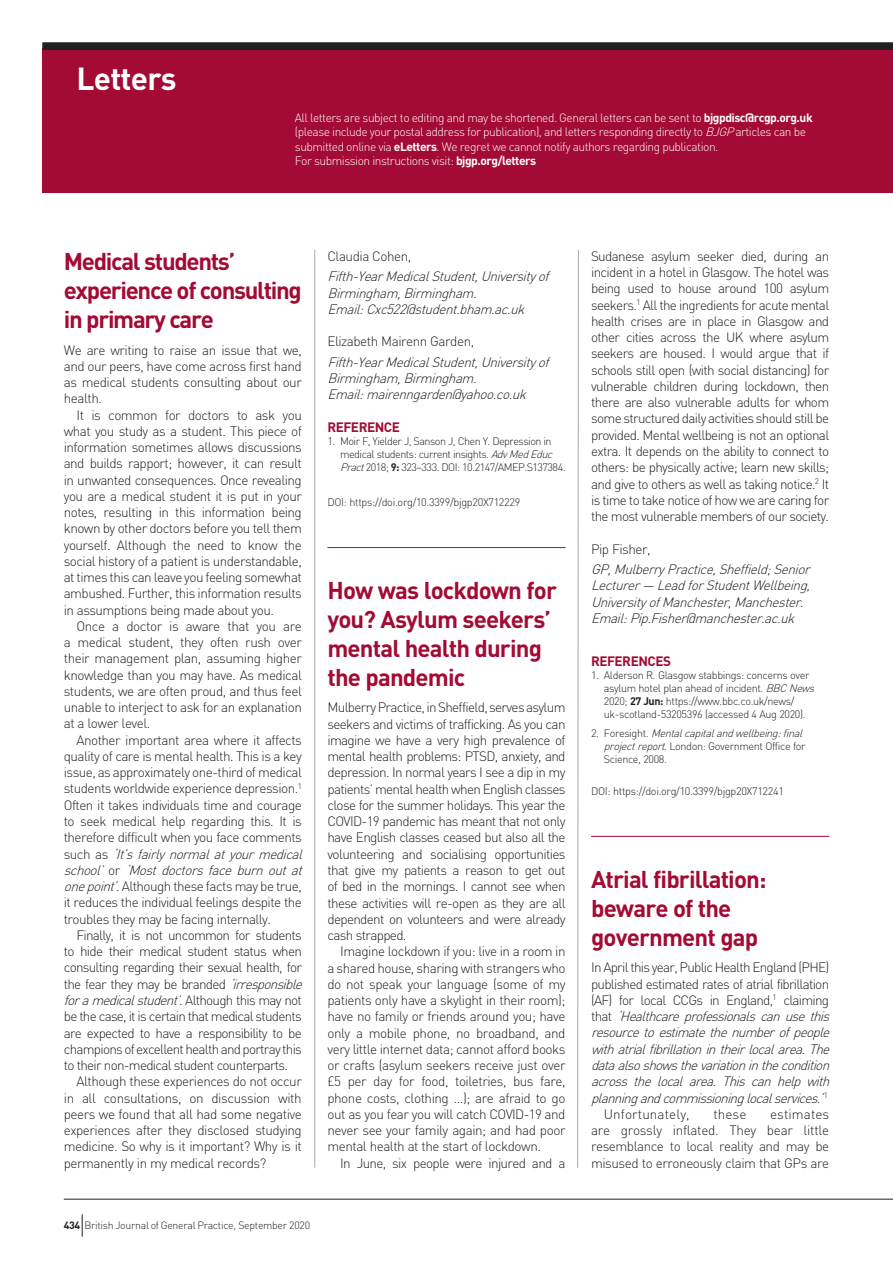
<style>
.page{position:relative;width:893px;height:1263px;background:#fff}
.page>*{position:absolute;margin:0;border:0;box-sizing:border-box;transform-origin:0 0}
.t1{font:700 31.5px "DIN";letter-spacing:-.025em;color:#fff}
.t2{font:700 24px/28.8px "DIN";letter-spacing:-.035em;color:#a30a34}
.t3{font:700 24px/28.8px "DIN";letter-spacing:-.055em;color:#a30a34}
.t4{font:300 13.5px/16.2px "DIN";letter-spacing:-.04em;color:#231f20;text-align:justify}
.t5{font:italic 300 13.5px/16.2px "DIN";color:#231f20}
.t6{font:700 13.5px "DIN";letter-spacing:-.035em;color:#a30a34}
.t7{font:300 13.5px "DIN";letter-spacing:.005em;color:#231f20}
.t8{font:300 12px/14.4px "DIN";letter-spacing:-.04em;color:#fff}
.t9{font:300 10.8px/12.8px "DIN";letter-spacing:-.035em;color:#231f20}
.t10{font:300 10.5px "DIN";letter-spacing:-.025em;color:#231f20}
.s1{font-weight:700}
.s2{font-style:italic}
.s3{font-style:normal}
</style>
<div class="page">
<div style="left:43px;top:48px;width:850px;height:144px;background:#a30a34"></div>
<hr style="left:327px;top:547px;width:239px;height:1px;background:#a30a34">
<hr style="left:591px;top:836px;width:238px;height:1px;background:#a30a34">
<svg style="left:577px;top:250px;width:2px;height:918px;background:#d2d3d5"></svg>
<hr style="left:315px;top:250px;width:1px;height:917px;background:#a8a9ad">
<div style="left:43px;top:43px;width:850px;height:7px;background:#231f20"></div>
<hr style="left:64px;top:1199px;width:829px;height:1px;background:#231f20">
<svg style="left:82px;top:1214px;width:1px;height:23px"></svg>
<h1 class="t1" style="left:77px;top:58px;width:102px">Letters</h1>
<p class="t8" style="left:295px;top:110px;width:519px">All letters are subject to editing and may be shortened. General letters can be sent to <span class="s1">bjgpdisc@rcgp.org.uk </span>(please include your postal address for publication), and letters responding directly to <span class="s2">BJGP</span>articles can be submitted online via <span class="s1">eLetters</span>. We regret we cannot notify authors regarding publication.<br>For submission instructions visit: <span class="s1">bjgp.org/letters</span></p>
<h2 class="t3" style="left:64px;top:246px;width:240px">Medical students’ experience of consulting in primary care</h2>
<p class="t4" style="left:64px;top:341px;width:240px">We are writing to raise an issue that we, and our peers, have come across first hand as medical students consulting about our health.</p>
<p class="t4" style="left:64px;top:406px;width:240px;text-indent:13px">It is common for doctors to ask you what you study as a student. This piece of information sometimes allows discussions and builds rapport; however, it can result in unwanted consequences. Once revealing you are a medical student it is put in your notes, resulting in this information being known by other doctors before you tell them yourself. Although the need to know the social history of a patient is understandable, at times this can leave you feeling somewhat ambushed. Further, this information results in assumptions being made about you.</p>
<p class="t4" style="left:64px;top:618px;width:240px;text-indent:13px">Once a doctor is aware that you are a medical student, they often rush over their management plan, assuming higher knowledge than you may have. As medical students, we are often proud, and thus feel unable to interject to ask for an explanation at a lower level.</p>
<p class="t4" style="left:64px;top:731px;width:244px;text-align:left;text-indent:13px">Another important area where it affects quality of care is mental health. This is a key issue, as approximately one-third of medical students worldwide experience depression.<sup>1<br></sup>Often it takes individuals time and courage to seek medical help regarding this. It is therefore difficult when you face comments s u c h a s <span class="s2">‘It’sfairlynormalatyourmedical school’</span>o r <span class="s2">‘Most doctors face burn out at onepoint’</span>. Although these facts may be true, it reduces the individual feelings despite the troubles they may be facing internally.</p>
<p class="t4" style="left:64px;top:927px;width:244px;text-align:left;text-indent:13px">Finally, it is not uncommon for students to hide their medical student status when consulting regarding their sexual health, for the fear they may be branded <span class="s2">‘irresponsible foramedicalstudent’</span>. A lt h o u g h t h i s m a y n o t be the case, it is certain that medical students are expected to have a responsibility to be champions of excellent health and portray this to their non-medical student counterparts.</p>
<p class="t4" style="left:64px;top:1073px;width:240px;text-indent:13px">Although these experiences do not occur in all consultations, on discussion with peers we found that all had some negative experiences after they disclosed studying medicine. So why is it important? Why is it permanently in my medical records?</p>
<p class="t4" style="left:327px;top:248px;width:85px">Claudia Cohen,</p>
<p class="t5" style="left:327px;top:268px;width:227px">Fifth-YearMedicalStudent,Universityof<br>Birmingham,Birmingham.<br>Email:Cxc522@student.bham.ac.uk</p>
<p class="t4" style="left:327px;top:333px;width:148px">Elizabeth Mairenn Garden,</p>
<p class="t5" style="left:327px;top:354px;width:227px">Fifth-YearMedicalStudent,Universityof<br>Birmingham,Birmingham.<br>Email:mairenngarden@yahoo.co.uk</p>
<p class="t6" style="left:327px;top:418px;width:74px">REFERENCE</p>
<p class="t9" style="left:340px;top:435px;width:227px;text-indent:-13px">1. Moir F, Yielder J, Sanson J, Chen Y. Depression in medical students: current insights. <span class="s2">AdvMedEduc<br>Pract</span>2018; <span class="s1">9:</span> 323–333. DOI: 10.2147/AMEP.S137384.</p>
<p class="t9" style="left:327px;top:496px;width:194px">DOI: https://doi.org/10.3399/bjgp20X712229</p>
<h2 class="t2" style="left:327px;top:575px;width:231px">How was lockdown for you? Asylum seekers’ mental health during the pandemic</h2>
<p class="t4" style="left:327px;top:699px;width:240px">Mulberry Practice, in Sheffield, serves asylum seekers and victims of trafficking. As you can imagine we have a very high prevalence of mental health problems: PTSD, anxiety, and depression. In normal years I see a dip in my patients’ mental health when English classes close for the summer holidays. This year the COVID-19 pandemic has meant that not only have English classes ceased but also all the volunteering and socialising opportunities that give my patients a reason to get out of bed in the mornings. I cannot see when these activities will re-open as they are all dependent on volunteers and were already cash strapped.</p>
<p class="t4" style="left:327px;top:943px;width:240px;text-indent:13px">Imagine lockdown if you: live in a room in a shared house, sharing with strangers who do not speak your language (some of my patients only have a skylight in their room); have no family or friends around you; have only a mobile phone, no broadband, and very little internet data; cannot afford books or crafts (asylum seekers receive just over £5 per day for food, toiletries, bus fare, phone costs, clothing …); are afraid to go out as you fear you will catch COVID-19 and never see your family again; and had poor mental health at the start of lockdown.</p>
<p class="t4" style="left:340px;top:1154px;width:227px">In June, six people were injured and a</p>
<p class="t10" style="left:64px;top:1219px;width:248px"><span class="s1">434</span> British Journal of General Practice, September 2020</p>
<p class="t4" style="left:591px;top:248px;width:240px">Sudanese asylum seeker died, during an incident in a hotel in Glasgow. The hotel was being used to house around 100 asylum seekers.<sup>1</sup> All the ingredients for acute mental health crises are in place in Glasgow and other cities across the UK where asylum seekers are housed. I would argue that if schools still open (with social distancing) for vulnerable children during lockdown, then there are also vulnerable adults for whom some structured daily activities should still be provided. Mental wellbeing is not an optional extra. It depends on the ability to connect to others: be physically active; learn new skills; and give to others as well as taking notice.<sup>2</sup> It is time to take notice of how we are caring for the most vulnerable members of our society.</p>
<p class="t4" style="left:591px;top:540px;width:61px">Pip Fisher,</p>
<p class="t5" style="left:591px;top:561px;width:225px">GP,MulberryPractice,Sheffield;Senior Lecturer— LeadforStudentWellbeing, UniversityofManchester,Manchester.<br>Email:Pip.Fisher@manchester.ac.uk</p>
<p class="t6" style="left:591px;top:653px;width:81px">REFERENCES</p>
<p class="t9" style="left:604px;top:669px;width:215px;text-indent:-13px">1. Alderson R. Glasgow stabbings: concerns over asylum hotel plan ahead of incident. <span class="s2">BBCNews </span>2020; <span class="s1">27 Jun:</span> https://www.bbc.co.uk/news/ uk-scotland-53205396 (accessed 4 Aug 2020).</p>
<p class="t9" style="left:604px;top:726px;width:203px;text-align:justify;text-indent:-13px">2 . F o r e s i g h t . <span class="s2">Mentalcapitalandwellbeing:final projectreport.</span>London: Government Office for Science, 2008.</p>
<p class="t9" style="left:591px;top:785px;width:194px">DOI: https://doi.org/10.3399/bjgp20X712241</p>
<h2 class="t2" style="left:591px;top:864px;width:177px">Atrial fibrillation: beware of the government gap</h2>
<p class="t4" style="left:591px;top:959px;width:240px">In April this year, Public Health England (PHE)</p>
<p class="t4" style="left:591px;top:975px;width:240px">published estimated rates of atrial fibrillation</p>
<p class="t4" style="left:591px;top:992px;width:240px">(AF) for local CCGs in England,<sup>1</sup> claiming</p>
<p class="t5" style="left:591px;top:1008px;width:244px"><span class="s3">t h a t</span> ‘Healthcareprofessionalscanusethis</p>
<p class="t5" style="left:591px;top:1024px;width:244px">resourcetoestimatethenumberofpeople</p>
<p class="t5" style="left:591px;top:1041px;width:244px">withatrialfibrillationintheirlocalarea.The</p>
<p class="t5" style="left:591px;top:1057px;width:244px">dataalsoshowsthevariationinthecondition</p>
<p class="t5" style="left:591px;top:1073px;width:244px">across the local area. This can help with</p>
<p class="t5" style="left:591px;top:1089px;width:238px">planningandcommissioninglocalservices.’<sup>1</sup></p>
<p class="t7" style="left:604px;top:1106px;width:87px">Unfortunately,</p>
<p class="t4" style="left:713px;top:1106px;width:35px">these</p>
<p class="t4" style="left:591px;top:1106px;width:240px;text-indent:179px">estimates are grossly inflated. They bear little resemblance to local reality and may be misused to erroneously claim that GPs are</p>
</div>
